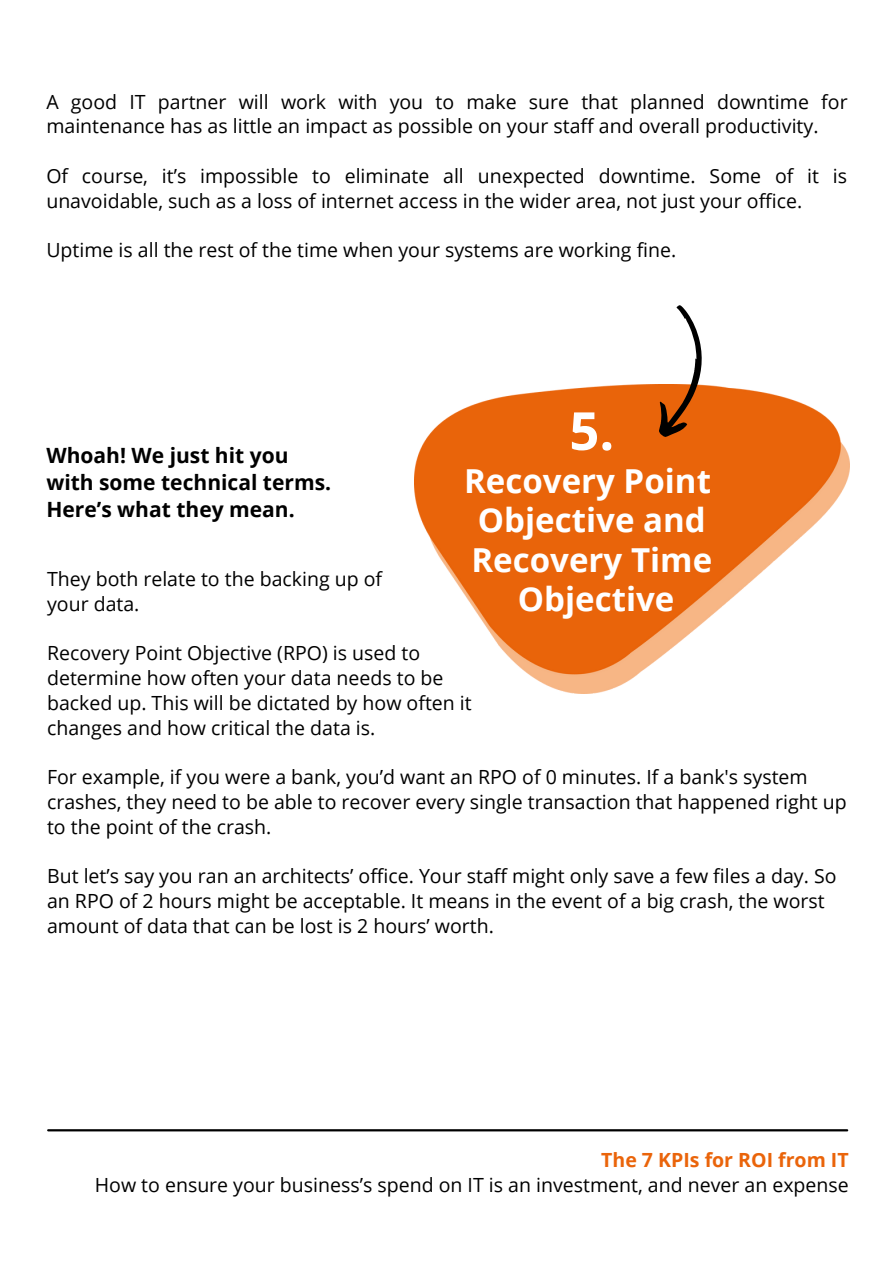
<style>
.page{position:relative;width:894px;height:1264px;background:#fff}
.page>*{position:absolute;margin:0;border:0;box-sizing:border-box;transform-origin:0 0}
.t1{font:700 52.5px "Open Sans";color:#fff}
.t2{font:700 33px "Open Sans";color:#fff}
.t3{font:700 21px "Open Sans";color:#000}
.t4{font:19.5px/24.8px "Open Sans";color:#000}
.t5{font:700 19.5px "Open Sans";color:#ea640a}
</style>
<div class="page">
<hr style="left:48px;top:1129px;width:798px;height:2px;background:#000">
<img style="left:414px;top:385px;width:434px;height:308px">
<svg style="left:650px;top:305px;width:64px;height:137px"></svg>
<p class="t4" style="left:46px;top:89px;width:802px">A good IT partner will work with you to make sure that planned downtime for maintenance has as little an impact as possible on your staff and overall productivity.</p>
<p class="t4" style="left:46px;top:163px;width:802px">Of course, it’s impossible to eliminate all unexpected downtime. Some of it is unavoidable, such as a loss of internet access in the wider area, not just your office.</p>
<p class="t4" style="left:46px;top:237px;width:631px">Uptime is all the rest of the time when your systems are working fine.</p>
<p class="t1" style="left:569px;top:394px;width:46px">5.</p>
<p class="t2" style="left:464px;top:457px;width:248px">Recovery Point</p>
<p class="t2" style="left:478px;top:497px;width:229px">Objective and</p>
<p class="t2" style="left:471px;top:536px;width:242px">Recovery Time</p>
<p class="t2" style="left:517px;top:576px;width:158px">Objective</p>
<p class="t3" style="left:46px;top:441px;width:244px">Whoah! We just hit you</p>
<p class="t3" style="left:46px;top:468px;width:286px">with some technical terms.</p>
<p class="t3" style="left:46px;top:495px;width:250px">Here’s what they mean.</p>
<p class="t4" style="left:47px;top:566px;width:336px">They both relate to the backing up of</p>
<p class="t4" style="left:47px;top:591px;width:94px">your data.</p>
<p class="t4" style="left:47px;top:640px;width:374px">Recovery Point Objective (RPO) is used to</p>
<p class="t4" style="left:47px;top:665px;width:398px">determine how often your data needs to be</p>
<p class="t4" style="left:47px;top:690px;width:426px">backed up. This will be dictated by how often it</p>
<p class="t4" style="left:47px;top:714px;width:330px">changes and how critical the data is.</p>
<p class="t4" style="left:47px;top:764px;width:800px">For example, if you were a bank, you’d want an RPO of 0 minutes. If a bank's system crashes, they need to be able to recover every single transaction that happened right up to the point of the crash.</p>
<p class="t4" style="left:47px;top:863px;width:790px">But let’s say you ran an architects’ office. Your staff might only save a few files a day. So an RPO of 2 hours might be acceptable. It means in the event of a big crash, the worst amount of data that can be lost is 2 hours’ worth.</p>
<p class="t5" style="left:601px;top:1146px;width:249px">The 7 KPIs for ROI from IT</p>
<p class="t4" style="left:95px;top:1171px;width:755px">How to ensure your business’s spend on IT is an investment, and never an expense</p>
</div>
